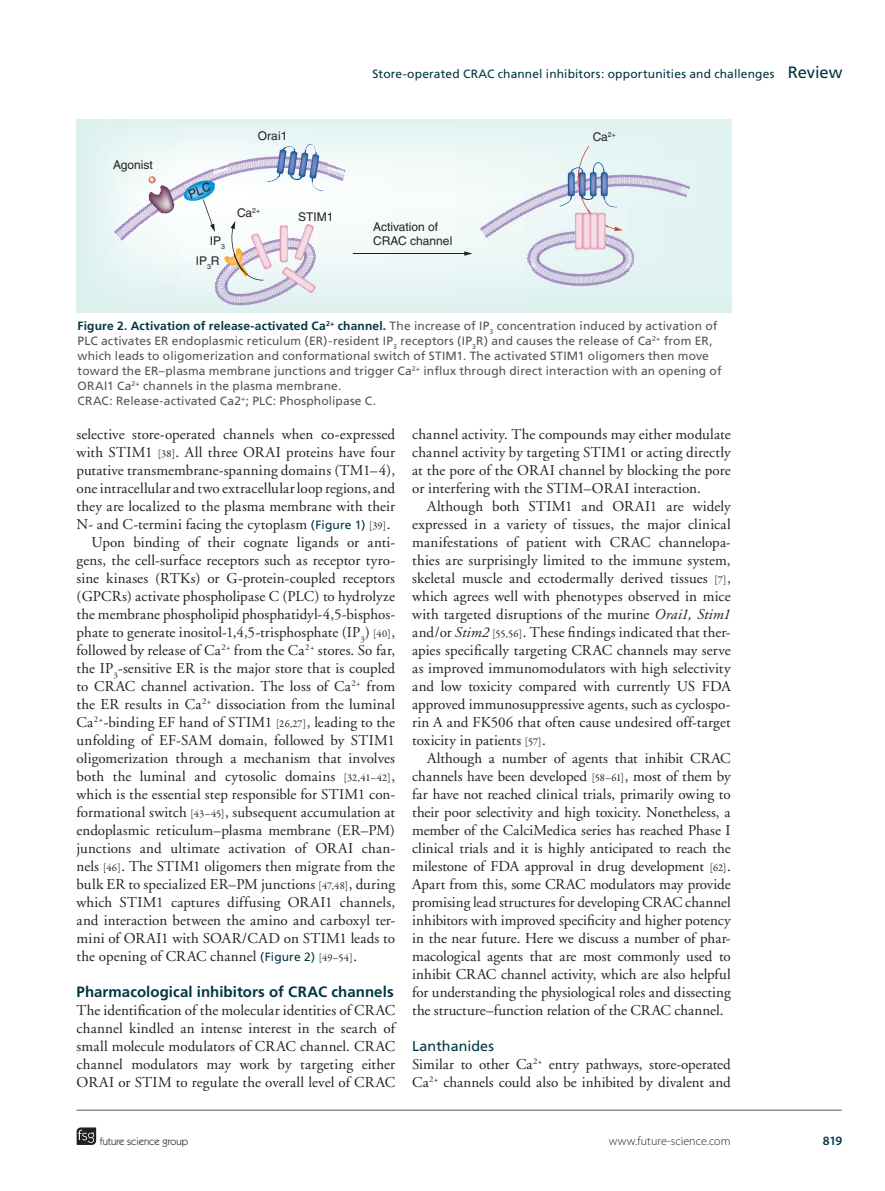
<style>
.page{position:relative;width:885px;height:1191px;background:#fff}
.page>*{position:absolute;margin:0;border:0;box-sizing:border-box;transform-origin:0 0}
.t1{font:15px/18px "Adobe Garamond";letter-spacing:.005em;color:#231f20;text-align:justify}
.t2{font:700 15px "Frutiger";letter-spacing:.005em;color:#003644}
.t3{font:14.25px "Frutiger";letter-spacing:.005em;color:#003644}
.t4{font:600 12.75px "Myriad Pro";color:#003644}
.t5{font:12px/15px "Frutiger";letter-spacing:.01em;color:#52555a}
.t6{font:12px "Frutiger";letter-spacing:.01em;color:#003644}
.t7{font:12px/14.4px "Helvetica LT Std";color:#231f20}
.t8{font:300 12px "Myriad Pro";letter-spacing:.01em;color:#231f20}
.t9{font:10.5px "Itc Kabel";color:#231f20}
.s1{font-size:16.5px}
.s2{font-weight:700;color:#003644}
.s3{font-family:"Garamond Premr Pro";font-size:10.5px}
.s4{font-family:"Frutiger";font-size:12px;color:#003644}
.s5{font-style:italic}
</style>
<div class="page">
<svg style="left:77px;top:1127px;width:19px;height:18px"></svg>
<hr style="left:77px;top:1109px;width:764px;height:1px;background:#52555a">
<svg style="left:77px;top:119px;width:654px;height:193px"></svg>
<svg style="left:478px;top:224px;width:2px;height:9px"></svg>
<svg style="left:674px;top:180px;width:15px;height:18px"></svg>
<svg style="left:570px;top:146px;width:52px;height:24px"></svg>
<svg style="left:525px;top:257px;width:11px;height:17px"></svg>
<svg style="left:625px;top:241px;width:9px;height:34px"></svg>
<svg style="left:207px;top:161px;width:21px;height:7px"></svg>
<svg style="left:328px;top:160px;width:21px;height:15px"></svg>
<svg style="left:222px;top:221px;width:6px;height:43px"></svg>
<hr style="left:353px;top:253px;width:112px;height:1px;background:#231f20">
<svg style="left:464px;top:251px;width:8px;height:5px"></svg>
<img style="left:228px;top:144px;width:100px;height:164px">
<img style="left:127px;top:168px;width:101px;height:48px">
<img style="left:328px;top:168px;width:17px;height:16px">
<img style="left:480px;top:170px;width:151px;height:77px">
<img style="left:631px;top:172px;width:50px;height:25px">
<img style="left:112px;top:216px;width:46px;height:26px">
<img style="left:212px;top:264px;width:16px;height:43px">
<img style="left:530px;top:264px;width:100px;height:24px">
<svg style="left:184px;top:181px;width:31px;height:51px"></svg>
<p class="t7" style="left:113px;top:158px;width:41px">Agonist</p>
<p class="t7" style="left:258px;top:129px;width:31px">Orai1</p>
<p class="t7" style="left:196px;top:230px;width:31px;line-height:20.5px;text-indent:14px">IP<sub>3<br></sub>IP<sub>3</sub>R</p>
<p class="t7" style="left:237px;top:206px;width:25px">Ca<sup>2+</sup></p>
<p class="t7" style="left:298px;top:209px;width:37px">STIM1</p>
<p class="t6" style="left:372px;top:67px;width:471px">Store-operated CRAC channel inhibitors: opportunities and challenges <span class="s1">Review</span></p>
<p class="t7" style="left:373px;top:219px;width:80px">Activation of<br>CRAC channel</p>
<p class="t7" style="left:593px;top:130px;width:25px">Ca<sup>2+</sup></p>
<p class="t5" style="left:78px;top:318px;width:645px"><span class="s2">Figure 2. Activation of release-activated Ca</span><sup>2+</sup> <span class="s2">channel.</span> The increase of IP<sub>3</sub> concentration induced by activation of PLC activates ER endoplasmic reticulum (ER)-resident IP<sub>3</sub> receptors (IP<sub>3</sub>R) and causes the release of Ca<sup>2+</sup> from ER, which leads to oligomerization and conformational switch of STIM1. The activated STIM1 oligomers then move toward the ER–plasma membrane junctions and trigger Ca<sup>2+</sup> influx through direct interaction with an opening of ORAI1 Ca<sup>2+</sup> channels in the plasma membrane.<br>CRAC: Release-activated Ca2<sup>+</sup>; PLC: Phospholipase C.</p>
<p class="t1" style="left:77px;top:425px;width:320px">selective store-operated channels when co-expressed</p>
<p class="t1" style="left:77px;top:443px;width:320px">with STIM1 <span class="s3">[38]</span>. All three ORAI proteins have four</p>
<p class="t1" style="left:77px;top:461px;width:320px">putative transmembrane-spanning domains (TM1–4),</p>
<p class="t1" style="left:77px;top:479px;width:320px">one intracellular and two extracellular loop regions, and</p>
<p class="t1" style="left:77px;top:497px;width:320px">they are localized to the plasma membrane with their</p>
<p class="t1" style="left:77px;top:515px;width:315px">N- and C-termini facing the cytoplasm <span class="s4">(Figure 1)</span> <span class="s3">[39]</span>.</p>
<p class="t1" style="left:91px;top:533px;width:305px">Upon binding of their cognate ligands or anti-</p>
<p class="t1" style="left:77px;top:551px;width:320px">gens, the cell-surface receptors such as receptor tyro-</p>
<p class="t1" style="left:77px;top:569px;width:320px">sine kinases (RTKs) or G-protein-coupled receptors</p>
<p class="t1" style="left:77px;top:587px;width:320px">(GPCRs) activate phospholipase C (PLC) to hydrolyze</p>
<p class="t1" style="left:77px;top:605px;width:320px">the membrane phospholipid phosphatidyl-4,5-bisphos-</p>
<p class="t1" style="left:77px;top:623px;width:320px">phate to generate inositol-1,4,5-trisphosphate (IP<sub>3</sub>) <span class="s3">[40]</span>,</p>
<p class="t1" style="left:77px;top:641px;width:320px">followed by release of Ca<sup>2+</sup> from the Ca<sup>2+</sup> stores. So far,</p>
<p class="t1" style="left:77px;top:659px;width:320px">the IP<sub>3</sub>-sensitive ER is the major store that is coupled</p>
<p class="t1" style="left:77px;top:677px;width:320px">to CRAC channel activation. The loss of Ca<sup>2+</sup> from</p>
<p class="t1" style="left:77px;top:695px;width:320px">the ER results in Ca<sup>2+</sup> dissociation from the luminal</p>
<p class="t1" style="left:77px;top:713px;width:320px">Ca<sup>2+</sup>-binding EF hand of STIM1 <span class="s3">[26,27]</span>, leading to the</p>
<p class="t1" style="left:77px;top:731px;width:320px">unfolding of EF-SAM domain, followed by STIM1</p>
<p class="t1" style="left:77px;top:749px;width:320px">oligomerization through a mechanism that involves</p>
<p class="t1" style="left:77px;top:767px;width:320px">both the luminal and cytosolic domains <span class="s3">[32,41–42]</span>,</p>
<p class="t1" style="left:77px;top:785px;width:320px">which is the essential step responsible for STIM1 con-</p>
<p class="t1" style="left:77px;top:803px;width:320px">formational switch <span class="s3">[43–45]</span>, subsequent accumulation at</p>
<p class="t1" style="left:77px;top:821px;width:320px">endoplasmic reticulum–plasma membrane (ER–PM)</p>
<p class="t1" style="left:77px;top:839px;width:320px">junctions and ultimate activation of ORAI chan-</p>
<p class="t1" style="left:77px;top:857px;width:320px">nels <span class="s3">[46]</span>. The STIM1 oligomers then migrate from the</p>
<p class="t1" style="left:77px;top:875px;width:320px">bulk ER to specialized ER–PM junctions <span class="s3">[47,48]</span>, during</p>
<p class="t1" style="left:77px;top:893px;width:320px">which STIM1 captures diffusing ORAI1 channels,</p>
<p class="t1" style="left:77px;top:911px;width:320px">and interaction between the amino and carboxyl ter-</p>
<p class="t1" style="left:77px;top:929px;width:320px">mini of ORAI1 with SOAR/CAD on STIM1 leads to</p>
<p class="t1" style="left:77px;top:947px;width:282px">the opening of CRAC channel <span class="s4">(Figure 2)</span> <span class="s3">[49–54]</span>.</p>
<p class="t2" style="left:77px;top:982px;width:318px">Pharmacological inhibitors of CRAC channels</p>
<p class="t1" style="left:77px;top:1001px;width:320px">The identification of the molecular identities of CRAC channel kindled an intense interest in the search of small molecule modulators of CRAC channel. CRAC channel modulators may work by targeting either ORAI or STIM to regulate the overall level of CRAC</p>
<p class="t1" style="left:412px;top:425px;width:320px">channel activity. The compounds may either modulate channel activity by targeting STIM1 or acting directly at the pore of the ORAI channel by blocking the pore or interfering with the STIM–ORAI interaction.</p>
<p class="t1" style="left:412px;top:497px;width:320px;text-indent:15px">Although both STIM1 and ORAI1 are widely expressed in a variety of tissues, the major clinical manifestations of patient with CRAC channelopa&shy;thies are surprisingly limited to the immune system, skeletal muscle and ectodermally derived tissues <span class="s3">[7]</span>, which agrees well with phenotypes observed in mice with targeted disruptions of the murine <span class="s5">Orai1, Stim1 </span>and/or <span class="s5">Stim2</span> <span class="s3">[55,56]</span>. These findings indicated that ther&shy;apies specifically targeting CRAC channels may serve as improved immunomodulators with high selectivity and low toxicity compared with currently US FDA approved immunosuppressive agents, such as cyclospo&shy;rin A and FK506 that often cause undesired off-target toxicity in patients <span class="s3">[57]</span>.</p>
<p class="t1" style="left:412px;top:749px;width:320px;text-indent:15px">Although a number of agents that inhibit CRAC channels have been developed <span class="s3">[58–61]</span>, most of them by far have not reached clinical trials, primarily owing to their poor selectivity and high toxicity. Nonetheless, a member of the CalciMedica series has reached Phase I clinical trials and it is highly anticipated to reach the milestone of FDA approval in drug development <span class="s3">[62]</span>.<br>Apart from this, some CRAC modulators may provide promising lead structures for developing CRAC channel inhibitors with improved specificity and higher potency in the near future. Here we discuss a number of phar&shy;macological agents that are most commonly used to inhibit CRAC channel activity, which are also helpful for understanding the physiological roles and dissecting the structure–function relation of the CRAC channel.</p>
<p class="t3" style="left:412px;top:1037px;width:83px">Lanthanides</p>
<p class="t1" style="left:412px;top:1055px;width:320px">Similar to other Ca<sup>2+</sup> entry pathways, store-operated<br>Ca<sup>2+</sup> channels could also be inhibited by divalent and</p>
<p class="t9" style="left:100px;top:1135px;width:90px">future science group</p>
<p class="t8" style="left:608px;top:1134px;width:123px">www.future-science.com</p>
<p class="t4" style="left:822px;top:1132px;width:21px">819</p>
</div>
